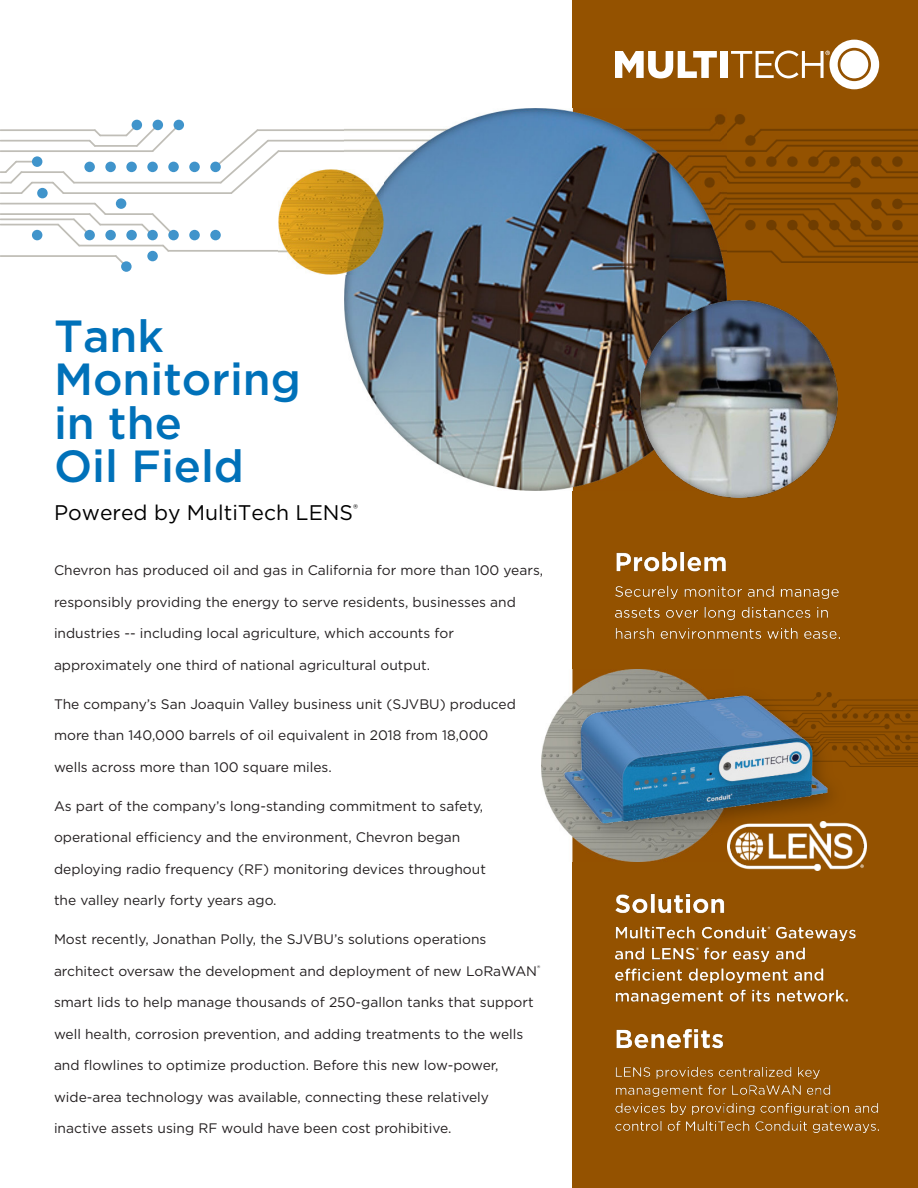
<style>
.page{position:relative;width:918px;height:1188px;background:#fff}
.page>*{position:absolute;margin:0;border:0;box-sizing:border-box;transform-origin:0 0}
.t1{font:500 45px/43.5px "Gotham";color:#0071b9}
.t2{font:21.15px "Gotham";color:#010101}
.t3{font:13.8px "Gotham";color:#231f20}
</style>
<div class="page">
<hr style="left:268px;top:140px;width:451px;height:2px;background:#c0beb7">
<hr style="left:258px;top:129px;width:451px;height:2px;background:#c0beb7">
<hr style="left:168px;top:250px;width:604px;height:2px;background:#c0beb7">
<hr style="left:74px;top:182px;width:147px;height:2px;background:#c0beb7">
<hr style="left:21px;top:171px;width:42px;height:2px;background:#c0beb7">
<hr style="left:32px;top:182px;width:21px;height:2px;background:#c0beb7">
<hr style="left:63px;top:192px;width:168px;height:2px;background:#c0beb7">
<svg style="left:213px;top:129px;width:68px;height:65px"></svg>
<hr style="left:278px;top:150px;width:488px;height:2px;background:#c0beb7">
<hr style="left:105px;top:213px;width:48px;height:2px;background:#c0beb7">
<hr style="left:0;top:203px;width:95px;height:1px;background:#c0beb7">
<hr style="left:0;top:224px;width:58px;height:1px;background:#c0beb7">
<hr style="left:0;top:218px;width:74px;height:2px;background:#c0beb7">
<hr style="left:79px;top:245px;width:84px;height:1px;background:#c0beb7">
<svg style="left:116px;top:255px;width:7px;height:9px"></svg>
<hr style="left:0;top:255px;width:116px;height:2px;background:#c0beb7">
<hr style="left:0;top:150px;width:153px;height:2px;background:#c0beb7">
<svg style="left:0;top:160px;width:34px;height:34px"></svg>
<hr style="left:0;top:140px;width:90px;height:2px;background:#c0beb7">
<svg style="left:87px;top:122px;width:93px;height:30px"></svg>
<hr style="left:0;top:129px;width:95px;height:2px;background:#c0beb7">
<hr style="left:0;top:192px;width:21px;height:2px;background:#c0beb7">
<svg style="left:140px;top:213px;width:36px;height:40px"></svg>
<hr style="left:100px;top:224px;width:42px;height:1px;background:#c0beb7">
<svg style="left:50px;top:170px;width:58px;height:77px"></svg>
<hr style="left:0;top:213px;width:90px;height:2px;background:#c0beb7">
<div style="left:210px;top:162px;width:11px;height:10px;background:#4094cb;border-radius:50%"></div>
<div style="left:189px;top:162px;width:11px;height:10px;background:#4094cb;border-radius:50%"></div>
<div style="left:174px;top:120px;width:10px;height:10px;background:#4094cb;border-radius:50%"></div>
<div style="left:153px;top:120px;width:10px;height:10px;background:#4094cb;border-radius:50%"></div>
<div style="left:132px;top:120px;width:10px;height:10px;background:#4094cb;border-radius:50%"></div>
<div style="left:168px;top:162px;width:11px;height:10px;background:#4094cb;border-radius:50%"></div>
<div style="left:147px;top:162px;width:11px;height:10px;background:#4094cb;border-radius:50%"></div>
<div style="left:126px;top:162px;width:11px;height:10px;background:#4094cb;border-radius:50%"></div>
<div style="left:116px;top:198px;width:10px;height:11px;background:#4094cb;border-radius:50%"></div>
<div style="left:37px;top:188px;width:11px;height:10px;background:#4094cb;border-radius:50%"></div>
<div style="left:105px;top:162px;width:11px;height:10px;background:#4094cb;border-radius:50%"></div>
<div style="left:84px;top:162px;width:11px;height:10px;background:#4094cb;border-radius:50%"></div>
<div style="left:32px;top:156px;width:10px;height:11px;background:#4094cb;border-radius:50%"></div>
<div style="left:210px;top:230px;width:11px;height:10px;background:#4094cb;border-radius:50%"></div>
<div style="left:189px;top:230px;width:11px;height:10px;background:#4094cb;border-radius:50%"></div>
<div style="left:168px;top:230px;width:11px;height:10px;background:#4094cb;border-radius:50%"></div>
<div style="left:147px;top:230px;width:11px;height:10px;background:#4094cb;border-radius:50%"></div>
<div style="left:147px;top:251px;width:11px;height:10px;background:#4094cb;border-radius:50%"></div>
<div style="left:126px;top:230px;width:11px;height:10px;background:#4094cb;border-radius:50%"></div>
<div style="left:121px;top:261px;width:11px;height:11px;background:#4094cb;border-radius:50%"></div>
<div style="left:105px;top:230px;width:11px;height:10px;background:#4094cb;border-radius:50%"></div>
<div style="left:84px;top:230px;width:11px;height:10px;background:#4094cb;border-radius:50%"></div>
<div style="left:32px;top:230px;width:10px;height:10px;background:#4094cb;border-radius:50%"></div>
<div style="left:572px;top:0;width:346px;height:1188px;background:#945200"></div>
<img style="left:726px;top:114px;width:192px;height:148px">
<img style="left:879px;top:699px;width:39px;height:68px">
<img style="left:616px;top:552px;width:263px;height:580px">
<img style="left:541px;top:669px;width:193px;height:193px">
<img style="left:553px;top:686px;width:292px;height:160px">
<img style="left:552px;top:690px;width:289px;height:139px">
<img style="left:344px;top:108px;width:382px;height:382px">
<img style="left:278px;top:169px;width:105px;height:105px">
<img style="left:640px;top:300px;width:198px;height:198px">
<svg style="left:615px;top:51px;width:102px;height:27px"></svg>
<div style="left:720px;top:51px;width:8px;height:27px;background:#fff"></div>
<svg style="left:731px;top:40px;width:148px;height:49px"></svg>
<img style="left:727px;top:821px;width:140px;height:49px">
<h1 class="t1" style="left:54px;top:316px;width:249px">Tank<br>Monitoring in the<br>Oil Field</h1>
<h2 class="t2" style="left:54px;top:503px;width:306px">Powered by MultiTech LENS<sup>®</sup></h2>
<p class="t3" style="left:54px;top:564px;width:491px">Chevron has produced oil and gas in California for more than 100 years,</p>
<p class="t3" style="left:54px;top:595px;width:463px">responsibly providing the energy to serve residents, businesses and</p>
<p class="t3" style="left:54px;top:627px;width:401px">industries -- including local agriculture, which accounts for</p>
<p class="t3" style="left:54px;top:659px;width:378px">approximately one third of national agricultural output.</p>
<p class="t3" style="left:54px;top:698px;width:463px">The company’s San Joaquin Valley business unit (SJVBU) produced</p>
<p class="t3" style="left:54px;top:729px;width:436px">more than 140,000 barrels of oil equivalent in 2018 from 18,000</p>
<p class="t3" style="left:54px;top:761px;width:279px">wells across more than 100 square miles.</p>
<p class="t3" style="left:54px;top:800px;width:431px">As part of the company’s long-standing commitment to safety,</p>
<p class="t3" style="left:54px;top:831px;width:408px">operational efficiency and the environment, Chevron began</p>
<p class="t3" style="left:54px;top:863px;width:433px">deploying radio frequency (RF) monitoring devices throughout</p>
<p class="t3" style="left:54px;top:894px;width:224px">the valley nearly forty years ago.</p>
<p class="t3" style="left:54px;top:933px;width:434px">Most recently, Jonathan Polly, the SJVBU’s solutions operations</p>
<p class="t3" style="left:54px;top:965px;width:488px">architect oversaw the development and deployment of new LoRaWAN<sup>®</sup></p>
<p class="t3" style="left:54px;top:996px;width:481px">smart lids to help manage thousands of 250-gallon tanks that support</p>
<p class="t3" style="left:54px;top:1028px;width:471px">well health, corrosion prevention, and adding treatments to the wells</p>
<p class="t3" style="left:54px;top:1059px;width:446px">and flowlines to optimize production. Before this new low-power,</p>
<p class="t3" style="left:54px;top:1091px;width:437px">wide-area technology was available, connecting these relatively</p>
<p class="t3" style="left:54px;top:1122px;width:399px">inactive assets using RF would have been cost prohibitive.</p>
</div>
